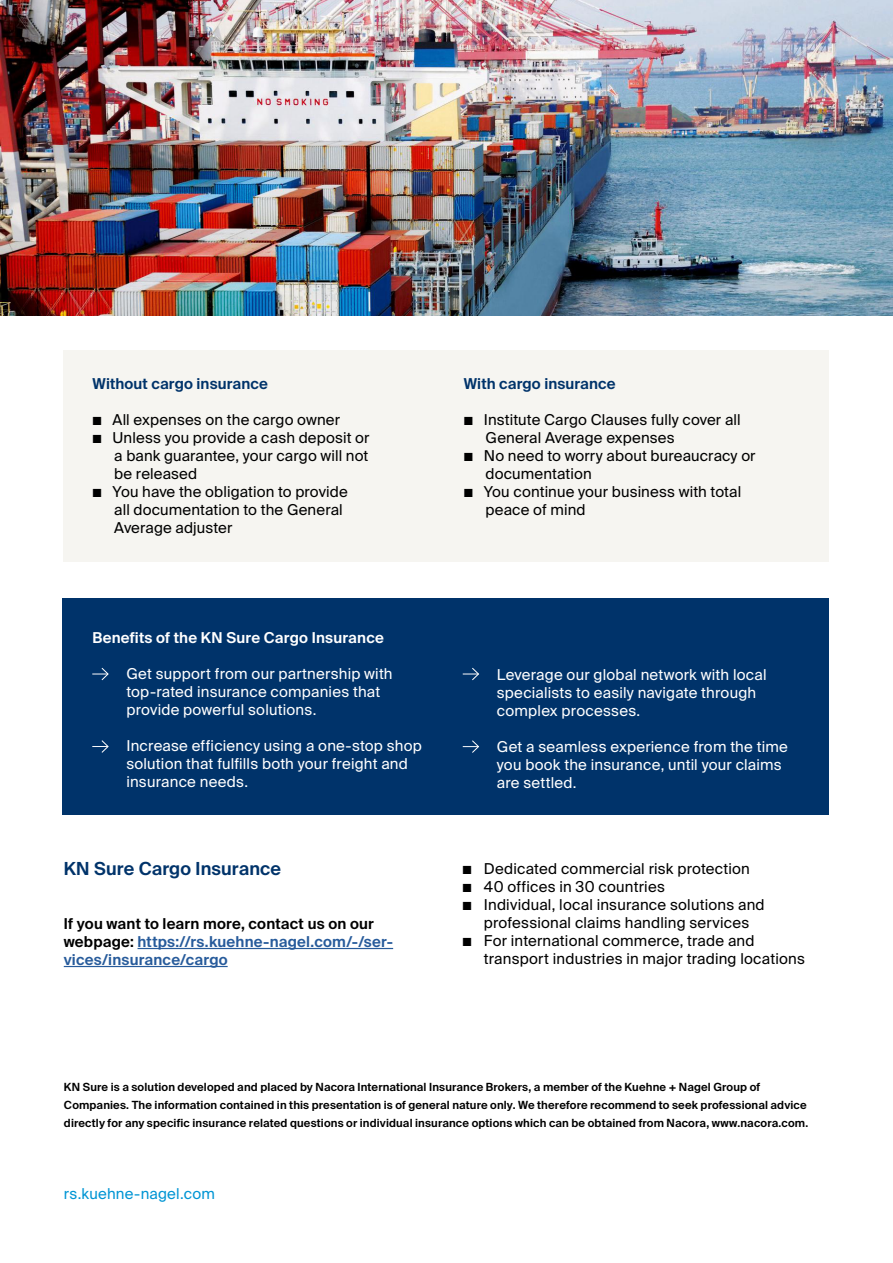
<style>
.page{position:relative;width:893px;height:1263px;background:#fff}
.page>*{position:absolute;margin:0;border:0;box-sizing:border-box;transform-origin:0 0}
.t1{font:600 18px "Suisse Intl";letter-spacing:.005em;color:#00336a}
.t2{font:15px/18px "Suisse Intl";letter-spacing:.01em;color:#000}
.t3{font:15px/18px "Suisse Intl";letter-spacing:.015em;color:#fff}
.t4{font:600 15px/18px "Suisse Intl";letter-spacing:.015em;color:#275b9b}
.t5{font:600 15px "Suisse Intl";letter-spacing:.01em;color:#00336a}
.t6{font:600 15px "Suisse Intl";letter-spacing:.015em;color:#fff}
.t7{font:15px "Suisse Intl";letter-spacing:.015em;color:#0095d4}
.t8{font:600 11.25px/18px "Suisse Intl";letter-spacing:.015em;color:#000}
.s1{color:#000}
</style>
<div class="page">
<div style="left:64px;top:351px;width:765px;height:211px;background:#f6f5f1"></div>
<img style="left:0;top:0;width:893px;height:315px">
<div style="left:63px;top:598px;width:766px;height:217px;background:#00336a"></div>
<svg style="left:463px;top:740px;width:16px;height:13px"></svg>
<svg style="left:463px;top:668px;width:16px;height:12px"></svg>
<svg style="left:92px;top:668px;width:17px;height:12px"></svg>
<svg style="left:92px;top:740px;width:17px;height:13px"></svg>
<hr style="left:138px;top:948px;width:255px;height:1px;background:#275b9b">
<hr style="left:64px;top:966px;width:164px;height:1px;background:#275b9b">
<p class="t5" style="left:92px;top:375px;width:177px">Without cargo insurance</p>
<p class="t2" style="left:92px;top:411px;width:249px">■ All expenses on the cargo owner</p>
<p class="t2" style="left:114px;top:429px;width:257px;text-align:justify;text-indent:-22px">■ Unless you provide a cash deposit or a bank guarantee, your cargo will not be released</p>
<p class="t2" style="left:114px;top:483px;width:235px;text-indent:-22px">■ You have the obligation to provide all documentation to the General<br>Average adjuster</p>
<p class="t6" style="left:92px;top:629px;width:293px">Benefits of the KN Sure Cargo Insurance</p>
<p class="t3" style="left:126px;top:665px;width:268px">Get support from our partnership with top-rated insurance companies that provide powerful solutions.</p>
<p class="t3" style="left:126px;top:737px;width:297px">Increase efficiency using a one-stop shop solution that fulfills both your freight and insurance needs.</p>
<p class="t1" style="left:64px;top:859px;width:219px">KN Sure Cargo Insurance</p>
<p class="t4" style="left:64px;top:915px;width:331px"><span class="s1">If you want to learn more, contact us on our webpage:</span> https://rs.kuehne-nagel.com/-/ser&shy;vices/insurance/cargo</p>
<p class="t5" style="left:464px;top:375px;width:153px">With cargo insurance</p>
<p class="t2" style="left:486px;top:411px;width:257px;text-indent:-22px">■ Institute Cargo Clauses fully cover all<br>General Average expenses</p>
<p class="t2" style="left:486px;top:447px;width:272px;text-indent:-22px">■ No need to worry about bureaucracy or documentation</p>
<p class="t2" style="left:486px;top:483px;width:257px;text-indent:-22px">■ You continue your business with total peace of mind</p>
<p class="t3" style="left:497px;top:665px;width:271px">Leverage our global network with local specialists to easily navigate through complex processes.</p>
<p class="t3" style="left:497px;top:737px;width:293px">Get a seamless experience from the time you book the insurance, until your claims are settled.</p>
<p class="t2" style="left:463px;top:860px;width:289px">■ Dedicated commercial risk protection</p>
<p class="t2" style="left:463px;top:878px;width:204px">■ 40 offices in 30 countries</p>
<p class="t2" style="left:463px;top:896px;width:304px;text-align:center">■ Individual, local insurance solutions and professional claims handling services</p>
<p class="t2" style="left:484px;top:932px;width:323px;text-indent:-21px">■ For international commerce, trade and transport industries in major trading locations</p>
<p class="t8" style="left:64px;top:1078px;width:746px">KN Sure is a solution developed and placed by Nacora International Insurance Brokers, a member of the Kuehne + Nagel Group of<br>Companies. The information contained in this presentation is of general nature only. We therefore recommend to seek professional advice directly for any specific insurance related questions or individual insurance options which can be obtained from Nacora, www.nacora.com.</p>
<p class="t7" style="left:64px;top:1185px;width:153px">rs.kuehne-nagel.com</p>
</div>
